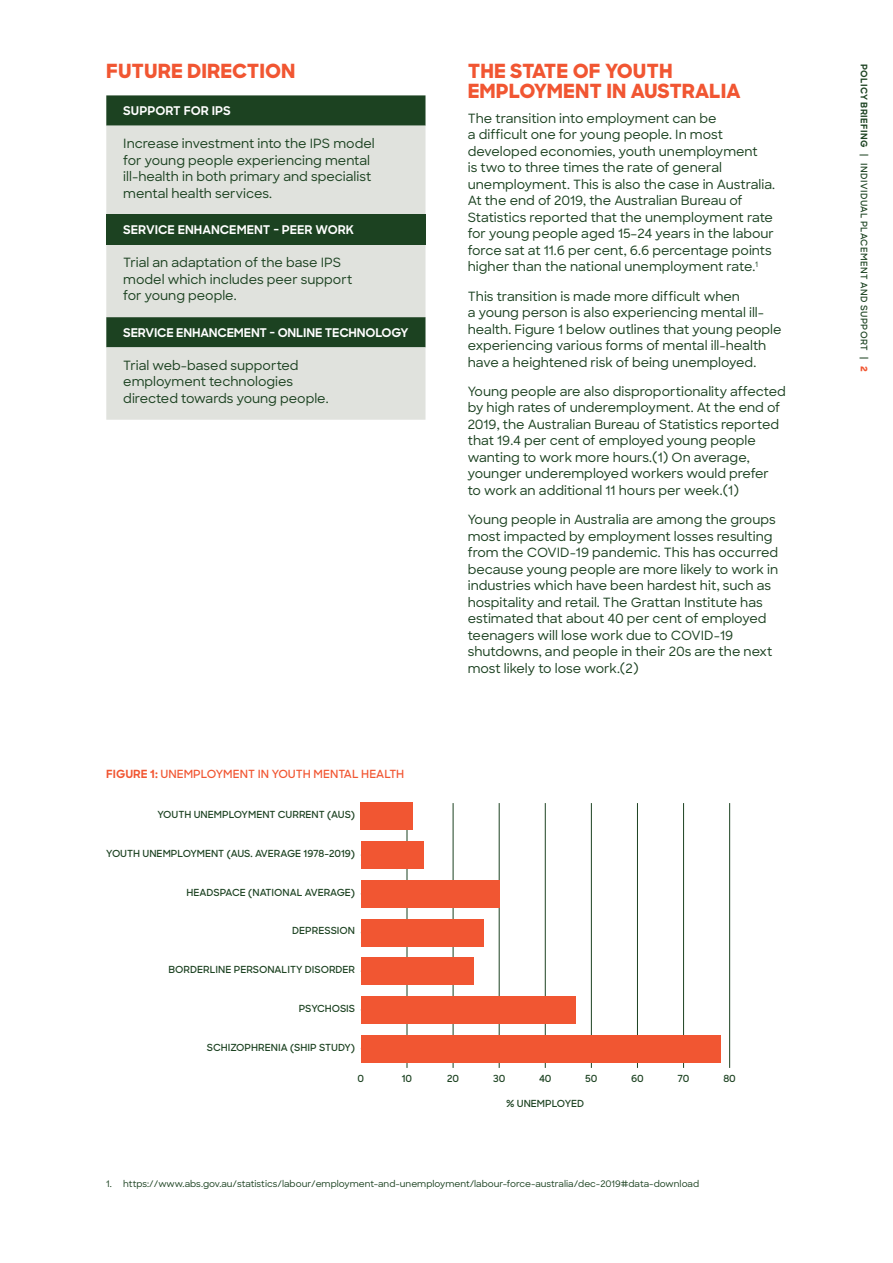
<style>
.page{position:relative;width:893px;height:1263px;background:#fff}
.page>*{position:absolute;margin:0;border:0;box-sizing:border-box;transform-origin:0 0}
.t1{font:800 19.5px/19.5px "Sharp Sans";color:#f15632}
.t2{font:500 12.75px/16.5px "Sharp Sans";color:#1c4221}
.t3{font:700 12px "Sharp Sans";letter-spacing:-.01em;color:#fff}
.t4{font:600 11.25px "Sharp Sans";color:#f15632}
.t5{font:600 9.75px "Sharp Sans";color:#1c4221}
.t6{font:500 9px "Sharp Sans";color:#1c4221}
.t7{font:600 9px "Sharp Sans";letter-spacing:.045em;color:#1c4221}
.s1{font-weight:700}
.s2{font-weight:800;color:#f15632}
</style>
<div class="page">
<div style="left:106px;top:95px;width:319px;height:31px;background:#1c4221"></div>
<svg style="left:106px;top:126px;width:319px;height:294px;background:#c9cfc7"></svg>
<div style="left:106px;top:214px;width:319px;height:31px;background:#1c4221"></div>
<hr style="left:407px;top:802px;width:1px;height:266px;background:#1c4221">
<hr style="left:453px;top:803px;width:1px;height:265px;background:#1c4221">
<hr style="left:499px;top:803px;width:1px;height:265px;background:#1c4221">
<hr style="left:545px;top:803px;width:1px;height:265px;background:#1c4221">
<hr style="left:591px;top:803px;width:1px;height:265px;background:#1c4221">
<hr style="left:637px;top:803px;width:1px;height:265px;background:#1c4221">
<hr style="left:683px;top:803px;width:1px;height:265px;background:#1c4221">
<hr style="left:729px;top:803px;width:1px;height:265px;background:#1c4221">
<div style="left:361px;top:802px;width:52px;height:28px;background:#f15632"></div>
<div style="left:361px;top:841px;width:62px;height:28px;background:#f15632"></div>
<div style="left:361px;top:880px;width:138px;height:28px;background:#f15632"></div>
<div style="left:361px;top:918px;width:122px;height:28px;background:#f15632"></div>
<div style="left:361px;top:957px;width:112px;height:28px;background:#f15632"></div>
<div style="left:361px;top:996px;width:215px;height:28px;background:#f15632"></div>
<div style="left:361px;top:1035px;width:359px;height:27px;background:#f15632"></div>
<h1 class="t1" style="left:106px;top:61px;width:191px">FUTURE DIRECTION</h1>
<p class="t3" style="left:123px;top:102px;width:109px">SUPPORT FOR IPS</p>
<p class="t2" style="left:123px;top:135px;width:253px">Increase investment into the IPS model for young people experiencing mental ill-health in both primary and specialist mental health services.</p>
<p class="t3" style="left:123px;top:221px;width:232px">SERVICE ENHANCEMENT - PEER WORK</p>
<p class="t2" style="left:123px;top:254px;width:231px">Trial an adaptation of the base IPS model which includes peer support for young people.</p>
<p class="t3" style="left:123px;top:323px;width:287px">SERVICE ENHANCEMENT - ONLINE TECHNOLOGY</p>
<p class="t2" style="left:123px;top:356px;width:207px">Trial web-based supported employment technologies directed towards young people.</p>
<p class="t4" style="left:106px;top:765px;width:300px"><span class="s1">FIGURE 1:</span> UNEMPLOYMENT IN YOUTH MENTAL HEALTH</p>
<p class="t5" style="left:158px;top:808px;width:199px">YOUTH UNEMPLOYMENT CURRENT (AUS)</p>
<p class="t5" style="left:106px;top:846px;width:250px">YOUTH UNEMPLOYMENT (AUS. AVERAGE 1978-2019)</p>
<p class="t5" style="left:187px;top:885px;width:170px">HEADSPACE (NATIONAL AVERAGE)</p>
<p class="t5" style="left:292px;top:924px;width:64px">DEPRESSION</p>
<p class="t5" style="left:169px;top:962px;width:188px">BORDERLINE PERSONALITY DISORDER</p>
<p class="t5" style="left:299px;top:1001px;width:58px">PSYCHOSIS</p>
<p class="t5" style="left:207px;top:1040px;width:150px">SCHIZOPHRENIA (SHIP STUDY)</p>
<h1 class="t1" style="left:468px;top:61px;width:274px">THE STATE OF YOUTH<br>EMPLOYMENT IN AUSTRALIA</h1>
<p class="t2" style="left:468px;top:109px;width:309px">The transition into employment can be<br>a difficult one for young people. In most developed economies, youth unemployment<br>is two to three times the rate of general unemployment. This is also the case in Australia.<br>At the end of 2019, the Australian Bureau of Statistics reported that the unemployment rate for young people aged 15–24 years in the labour force sat at 11.6 per cent, 6.6 percentage points higher than the national unemployment rate.<sup>1</sup></p>
<p class="t2" style="left:468px;top:287px;width:315px">This transition is made more difficult when<br>a young person is also experiencing mental ill&shy;health. Figure 1 below outlines that young people experiencing various forms of mental ill-health have a heightened risk of being unemployed.</p>
<p class="t2" style="left:468px;top:382px;width:319px">Young people are also disproportionality affected by high rates of underemployment. At the end of 2019, the Australian Bureau of Statistics reported that 19.4 per cent of employed young people wanting to work more hours.(1) On average, younger underemployed workers would prefer<br>to work an additional 11 hours per week.(1)</p>
<p class="t2" style="left:468px;top:511px;width:312px">Young people in Australia are among the groups most impacted by employment losses resulting from the COVID-19 pandemic. This has occurred because young people are more likely to work in industries which have been hardest hit, such as hospitality and retail. The Grattan Institute has estimated that about 40 per cent of employed teenagers will lose work due to COVID-19 shutdowns, and people in their 20s are the next most likely to lose work.(2)</p>
<p class="t5" style="left:358px;top:1071px;width:8px">0</p>
<p class="t5" style="left:402px;top:1071px;width:12px">10</p>
<p class="t5" style="left:447px;top:1071px;width:13px">20</p>
<p class="t5" style="left:493px;top:1071px;width:14px">30</p>
<p class="t5" style="left:539px;top:1071px;width:14px">40</p>
<p class="t5" style="left:585px;top:1071px;width:14px">50</p>
<p class="t5" style="left:631px;top:1071px;width:14px">60</p>
<p class="t5" style="left:678px;top:1071px;width:13px">70</p>
<p class="t5" style="left:723px;top:1071px;width:14px">80</p>
<p class="t5" style="left:506px;top:1096px;width:80px">% UNEMPLOYED</p>
<p class="t6" style="left:106px;top:1177px;width:594px">1. https://www.abs.gov.au/statistics/labour/employment-and-unemployment/labour-force-australia/dec-2019#data-download</p>
<p class="t7" style="left:871px;top:64px;width:310px;rotate:90deg"><span class="s1">POLICY BRIEFING</span> | INDIVIDUAL PLACEMENT AND SUPPORT | <span class="s2">2</span></p>
</div>
